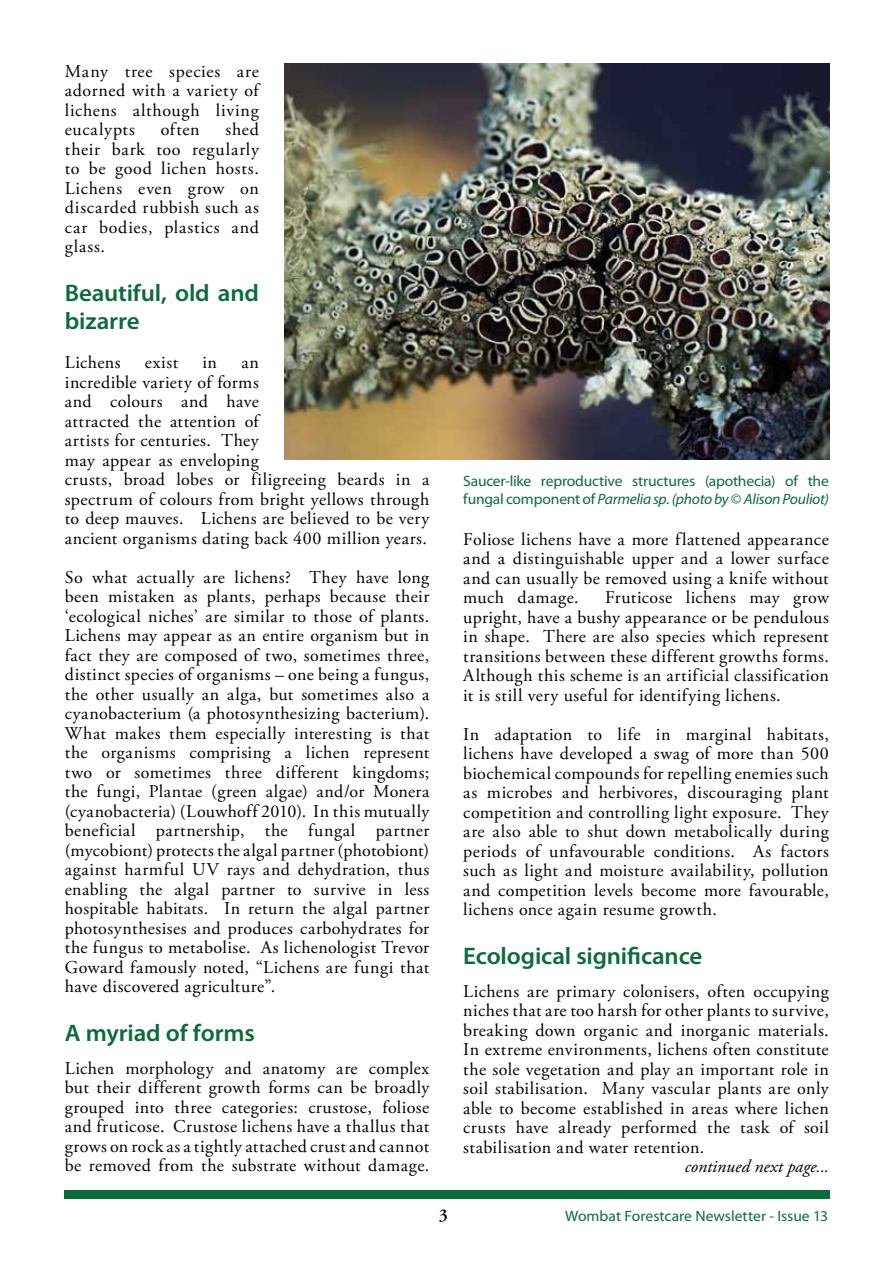
<style>
.page{position:relative;width:893px;height:1263px;background:#fff}
.page>*{position:absolute;margin:0;border:0;box-sizing:border-box;transform-origin:0 0}
.t1{font:600 24px/28.8px "Myriad Pro";letter-spacing:-.005em;color:#0b6c3b;scale:1.04 1}
.t2{font:18px/19.5px "Adobe Garamond Pro";letter-spacing:.025em;color:#000;text-align:justify}
.t3{font:italic 18px "Adobe Garamond Pro";color:#000}
.t4{font:600 18px "Adobe Garamond Pro";color:#000}
.t5{font:15px/18px "Myriad Pro";letter-spacing:-.01em;color:#0b6c3b;scale:1.04 1}
.s1{font-style:italic}
</style>
<div class="page">
<div style="left:64px;top:1190px;width:765px;height:9px;background:#0b6c3b"></div>
<img style="left:284px;top:64px;width:545px;height:395px">
<p class="t2" style="left:65px;top:62px;width:196px">Many tree species are adorned with a variety of lichens although living eucalypts</p>
<p class="t2" style="left:65px;top:121px;width:196px;text-indent:161px">shed their bark too regularly to be good lichen hosts.<br>Lichens even grow on discarded rubbish such as car bodies, plastics and glass.</p>
<h1 class="t1" style="left:65px;top:278px;width:188px">Beautiful, old and bizarre</h1>
<p class="t2" style="left:65px;top:354px;width:57px">Lichens</p>
<p class="t2" style="left:145px;top:354px;width:35px">exist</p>
<p class="t2" style="left:202px;top:354px;width:16px">in</p>
<p class="t2" style="left:161px;top:121px;width:40px">often</p>
<p class="t2" style="left:65px;top:354px;width:366px;text-align:left;text-indent:177px">an<br>incredible variety of forms<br>and colours and have<br>attracted the attention of<br>artists for centuries. They<br>may appear as enveloping<br>crusts, broad lobes or filigreeing beards in a spectrum of colours from bright yellows through to deep mauves. Lichens are believed to be very ancient organisms dating back 400 million years.</p>
<p class="t2" style="left:65px;top:568px;width:366px">So what actually are lichens? They have long been mistaken as plants, perhaps because their ‘ecological niches’ are similar to those of plants.<br>Lichens may appear as an entire organism but in fact they are composed of two, sometimes three, distinct species of organisms – one being a fungus, the other usually an alga, but sometimes also a cyanobacterium (a photosynthesizing bacterium).<br>What makes them especially interesting is that the organisms comprising a lichen represent two or sometimes three different kingdoms; the fungi, Plantae (green algae) and/or Monera (cyanobacteria) (Louwhoff 2010). In this mutually beneficial partnership, the fungal partner (mycobiont) protects the algal partner (photobiont) against harmful UV rays and dehydration, thus enabling the algal partner to survive in less hospitable habitats. In return the algal partner photosynthesises and produces carbohydrates for the fungus to metabolise. As lichenologist Trevor Goward famously noted, “Lichens are fungi that have discovered agriculture”.</p>
<h1 class="t1" style="left:65px;top:1018px;width:184px">A myriad of forms</h1>
<p class="t2" style="left:65px;top:1059px;width:366px">Lichen morphology and anatomy are complex but their different growth forms can be broadly grouped into three categories: crustose, foliose and fruticose. Crustose lichens have a thallus that grows on rock as a tightly attached crust and cannot be removed from the substrate without damage.</p>
<p class="t5" style="left:463px;top:472px;width:353px">Saucer-like reproductive structures (apothecia) of the fungal component of <span class="s1">Parmelia sp.(photo by © Alison Pouliot)</span></p>
<p class="t2" style="left:463px;top:530px;width:367px">Foliose lichens have a more flattened appearance and a distinguishable upper and a lower surface and can usually be removed using a knife without much damage.</p>
<p class="t2" style="left:463px;top:588px;width:367px;text-indent:142px">Fruticose lichens may grow upright, have a bushy appearance or be pendulous in shape. There are also species which represent transitions between these different growths forms.<br>Although this scheme is an artificial classification it is still very useful for identifying lichens.</p>
<p class="t2" style="left:463px;top:725px;width:367px">In adaptation to life in marginal habitats, lichens have developed a swag of more than 500 biochemical compounds for repelling enemies such as microbes and herbivores, discouraging plant competition and controlling light exposure. They are also able to shut down metabolically during periods of unfavourable conditions. As factors such as light and moisture availability, pollution and competition levels become more favourable, lichens once again resume growth.</p>
<h1 class="t1" style="left:463px;top:941px;width:231px">Ecological significance</h1>
<p class="t2" style="left:463px;top:982px;width:367px">Lichens are primary colonisers, often occupying niches that are too harsh for other plants to survive, breaking down organic and inorganic materials.<br>In extreme environments, lichens often constitute the sole vegetation and play an important role in soil stabilisation. Many vascular plants are only able to become established in areas where lichen crusts have already performed the task of soil stabilisation and water retention.</p>
<p class="t3" style="left:685px;top:1155px;width:146px">continued next page...</p>
<p class="t4" style="left:439px;top:1205px;width:11px">3</p>
<p class="t5" style="left:565px;top:1206px;width:254px">Wombat Forestcare Newsletter - Issue 13</p>
</div>
